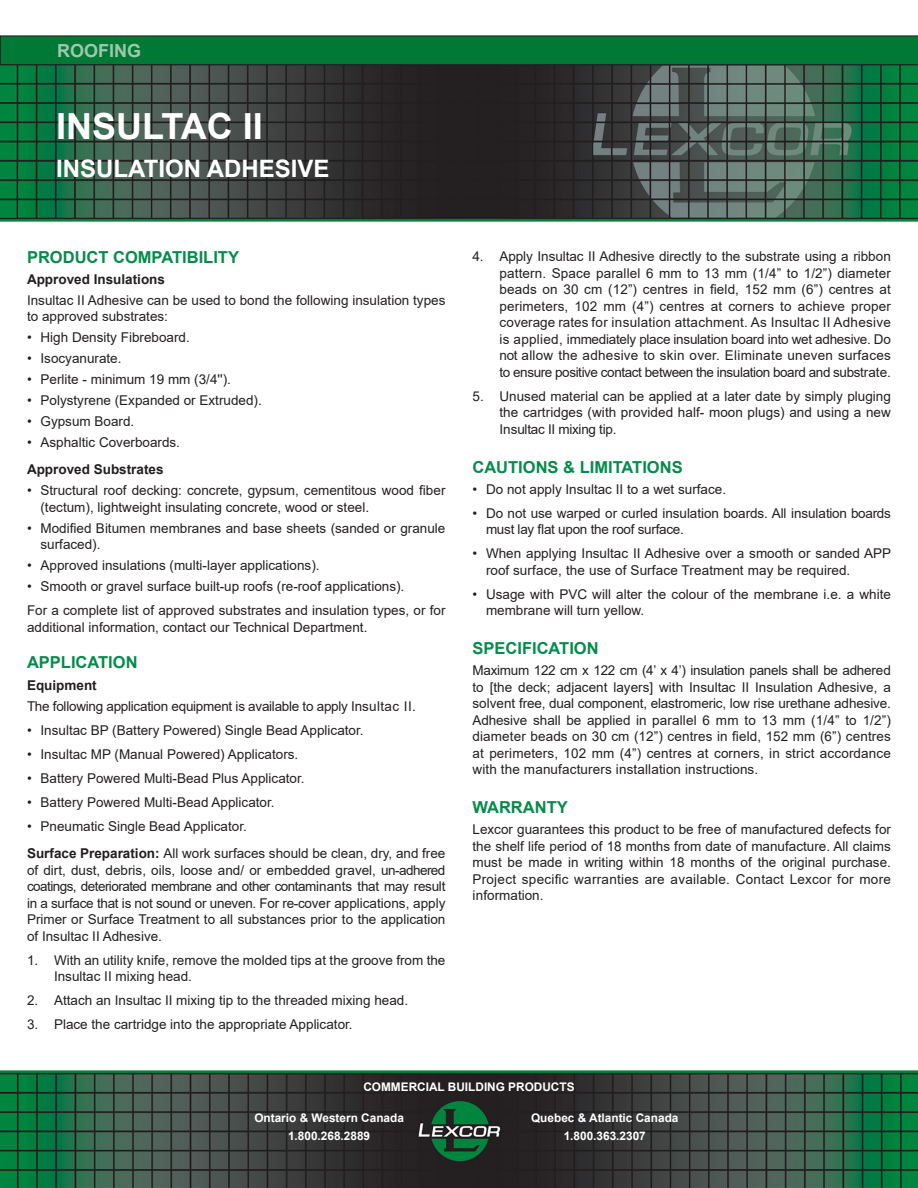
<style>
.page{position:relative;width:918px;height:1188px;background:#fff}
.page>*{position:absolute;margin:0;border:0;box-sizing:border-box;transform-origin:0 0}
.t1{font:700 36px "Arial";color:#fff}
.t2{font:700 24px "Arial";color:#fff}
.t3{font:700 18px "Arial";color:#9fc8aa}
.t4{font:700 16.5px "Arial";color:#068b4a}
.t5{font:13.5px/16.5px "Arial";color:#231f20}
.t6{font:13.5px "Arial";letter-spacing:-.02em;color:#231f20}
.t7{font:700 13.5px "Arial";color:#231f20}
.t8{font:700 11.85px "Arial";color:#fff}
.s1{font-weight:700}
</style>
<div class="page">
<img style="left:0;top:35px;width:918px;height:1153px">
<svg style="left:0;top:36px;width:918px;height:29px;background:#017334"></svg>
<p class="t3" style="left:57px;top:38px;width:86px">ROOFING</p>
<p class="t1" style="left:56px;top:101px;width:208px">INSULTAC II</p>
<p class="t2" style="left:56px;top:152px;width:275px">INSULATION ADHESIVE</p>
<p class="t4" style="left:27px;top:245px;width:214px">PRODUCT COMPATIBILITY</p>
<p class="t7" style="left:27px;top:269px;width:140px">Approved Insulations</p>
<p class="t5" style="left:27px;top:291px;width:420px">Insultac II Adhesive can be used to bond the following insulation types to approved substrates:</p>
<p class="t5" style="left:27px;top:329px;width:164px">• High Density Fibreboard.</p>
<p class="t5" style="left:27px;top:350px;width:96px">• Isocyanurate.</p>
<p class="t5" style="left:27px;top:371px;width:205px">• Perlite - minimum 19 mm (3/4'').</p>
<p class="t5" style="left:27px;top:392px;width:236px">• Polystyrene (Expanded or Extruded).</p>
<p class="t5" style="left:27px;top:413px;width:109px">• Gypsum Board.</p>
<p class="t5" style="left:27px;top:434px;width:155px">• Asphaltic Coverboards.</p>
<p class="t7" style="left:27px;top:460px;width:138px">Approved Substrates</p>
<p class="t5" style="left:40px;top:482px;width:406px;text-indent:-14px">• Structural roof decking: concrete, gypsum, cementitous wood fiber (tectum), lightweight insulating concrete, wood or steel.</p>
<p class="t5" style="left:40px;top:519px;width:406px;text-indent:-14px">• Modified Bitumen membranes and base sheets (sanded or granule surfaced).</p>
<p class="t5" style="left:27px;top:557px;width:294px">• Approved insulations (multi-layer applications).</p>
<p class="t5" style="left:27px;top:578px;width:379px">• Smooth or gravel surface built-up roofs (re-roof applications).</p>
<p class="t5" style="left:27px;top:602px;width:420px">For a complete list of approved substrates and insulation types, or for additional information, contact our Technical Department.</p>
<p class="t4" style="left:27px;top:650px;width:112px">APPLICATION</p>
<p class="t7" style="left:27px;top:676px;width:71px">Equipment</p>
<p class="t6" style="left:27px;top:697px;width:390px">The following application equipment is available to apply Insultac II.</p>
<p class="t5" style="left:27px;top:722px;width:338px">• Insultac BP (Battery Powered) Single Bead Applicator.</p>
<p class="t5" style="left:27px;top:746px;width:273px">• Insultac MP (Manual Powered) Applicators.</p>
<p class="t5" style="left:27px;top:770px;width:279px">• Battery Powered Multi-Bead Plus Applicator.</p>
<p class="t5" style="left:27px;top:794px;width:249px">• Battery Powered Multi-Bead Applicator.</p>
<p class="t5" style="left:27px;top:818px;width:221px">• Pneumatic Single Bead Applicator.</p>
<p class="t5" style="left:27px;top:845px;width:420px;text-align:justify"><span class="s1">Surface Preparation:</span> All work surfaces should be clean, dry, and free of dirt, dust, debris, oils, loose and/ or embedded gravel, un-adhered coatings, deteriorated membrane and other contaminants that may result in a surface that is not sound or uneven. For re-cover applications, apply Primer or Surface Treatment to all substances prior to the application of Insultac II Adhesive.</p>
<p class="t5" style="left:54px;top:951px;width:393px;text-indent:-27px">1. With an utility knife, remove the molded tips at the groove from the<br>Insultac II mixing head.</p>
<p class="t5" style="left:27px;top:992px;width:383px">2. Attach an Insultac II mixing tip to the threaded mixing head.</p>
<p class="t5" style="left:27px;top:1016px;width:327px">3. Place the cartridge into the appropriate Applicator.</p>
<p class="t5" style="left:500px;top:248px;width:393px;text-align:justify;text-indent:-27px">4. Apply Insultac II Adhesive directly to the substrate using a ribbon pattern. Space parallel 6 mm to 13 mm (1/4” to 1/2”) diameter beads on 30 cm (12”) centres in field, 152 mm (6”) centres at perimeters, 102 mm (4”) centres at corners to achieve proper coverage rates for insulation attachment. As Insultac II Adhesive is applied, immediately place insulation board into wet adhesive. Do not allow the adhesive to skin over. Eliminate uneven surfaces to ensure positive contact between the insulation board and substrate.</p>
<p class="t5" style="left:500px;top:388px;width:393px;text-align:justify;text-indent:-27px">5. Unused material can be applied at a later date by simply pluging the cartridges (with provided half- moon plugs) and using a new Insultac II mixing tip.</p>
<p class="t4" style="left:472px;top:456px;width:212px">CAUTIONS &amp; LIMITATIONS</p>
<p class="t5" style="left:472px;top:481px;width:255px">• Do not apply Insultac II to a wet surface.</p>
<p class="t5" style="left:486px;top:505px;width:406px;text-indent:-14px">• Do not use warped or curled insulation boards. All insulation boards must lay flat upon the roof surface.</p>
<p class="t5" style="left:486px;top:545px;width:407px;text-indent:-14px">• When applying Insultac II Adhesive over a smooth or sanded APP roof surface, the use of Surface Treatment may be required.</p>
<p class="t5" style="left:486px;top:586px;width:406px;text-indent:-14px">• Usage with PVC will alter the colour of the membrane i.e. a white membrane will turn yellow.</p>
<p class="t4" style="left:472px;top:637px;width:128px">SPECIFICATION</p>
<p class="t5" style="left:472px;top:662px;width:420px;text-align:justify">Maximum 122 cm x 122 cm (4’ x 4’) insulation panels shall be adhered to [the deck; adjacent layers] with Insultac II Insulation Adhesive, a solvent free, dual component, elastromeric, low rise urethane adhesive.<br>Adhesive shall be applied in parallel 6 mm to 13 mm (1/4” to 1/2”) diameter beads on 30 cm (12”) centres in field, 152 mm (6”) centres at perimeters, 102 mm (4”) centres at corners, in strict accordance with the manufacturers installation instructions.</p>
<p class="t4" style="left:472px;top:796px;width:97px">WARRANTY</p>
<p class="t5" style="left:472px;top:821px;width:420px;text-align:justify">Lexcor guarantees this product to be free of manufactured defects for the shelf life period of 18 months from date of manufacture. All claims must be made in writing within 18 months of the original purchase.<br>Project specific warranties are available. Contact Lexcor for more information.</p>
<p class="t8" style="left:363px;top:1078px;width:213px">COMMERCIAL BUILDING PRODUCTS</p>
<p class="t8" style="left:254px;top:1110px;width:151px">Ontario &amp; Western Canada</p>
<p class="t8" style="left:288px;top:1128px;width:84px">1.800.268.2889</p>
<p class="t8" style="left:531px;top:1110px;width:149px">Quebec &amp; Atlantic Canada</p>
<p class="t8" style="left:564px;top:1128px;width:84px">1.800.363.2307</p>
</div>
